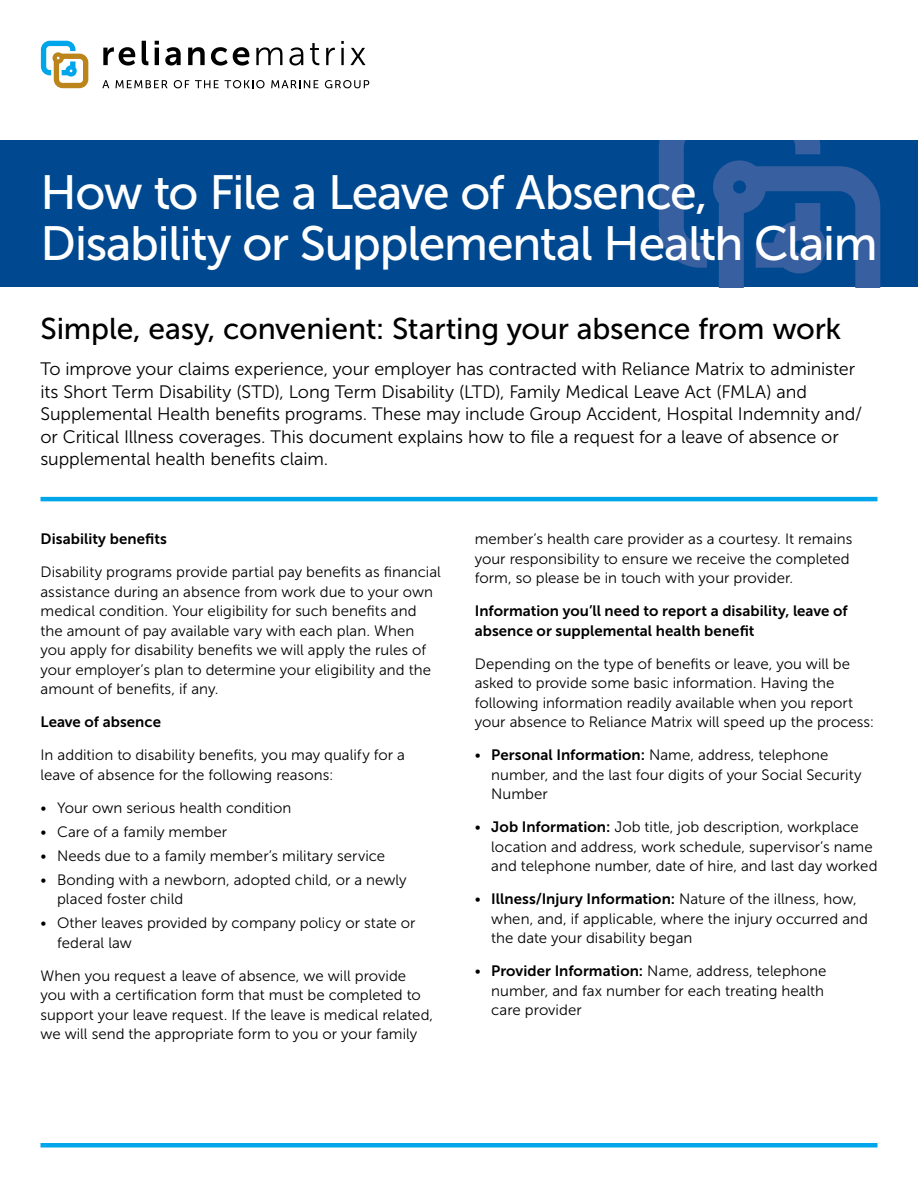
<style>
.page{position:relative;width:918px;height:1188px;background:#fff}
.page>*{position:absolute;margin:0;border:0;box-sizing:border-box;transform-origin:0 0}
.t1{font:48px/51px "Museo Sans 500";letter-spacing:-.025em;color:#fff}
.t2{font:30px "Museo Sans 500";letter-spacing:-.005em;color:#000}
.t3{font:18px/22.5px "Museo Sans 300";letter-spacing:-.005em;color:#000}
.t4{font:15px/19.5px "Museo Sans 300";letter-spacing:.005em;color:#000}
.t5{font:15px/19.5px "Museo Sans 700";letter-spacing:.005em;color:#000}
.s1{font-family:"Museo Sans 700"}
.s2{font-family:"Museo Sans 300"}
</style>
<div class="page">
<div style="left:0;top:140px;width:918px;height:147px;background:#004990"></div>
<svg style="left:659px;top:140px;width:221px;height:147px"></svg>
<svg style="left:103px;top:47px;width:32px;height:19px"></svg>
<svg style="left:142px;top:41px;width:6px;height:24px"></svg>
<hr style="left:155px;top:48px;width:4px;height:17px;background:#000">
<svg style="left:155px;top:41px;width:4px;height:4px"></svg>
<svg style="left:165px;top:47px;width:16px;height:19px"></svg>
<svg style="left:188px;top:47px;width:17px;height:18px"></svg>
<svg style="left:211px;top:47px;width:38px;height:19px"></svg>
<svg style="left:256px;top:47px;width:26px;height:18px"></svg>
<svg style="left:289px;top:47px;width:14px;height:19px"></svg>
<svg style="left:310px;top:43px;width:9px;height:22px"></svg>
<svg style="left:326px;top:48px;width:9px;height:17px"></svg>
<hr style="left:341px;top:48px;width:3px;height:17px;background:#000">
<svg style="left:350px;top:48px;width:16px;height:17px"></svg>
<svg style="left:102px;top:80px;width:7px;height:8px"></svg>
<svg style="left:115px;top:80px;width:53px;height:8px"></svg>
<svg style="left:174px;top:80px;width:15px;height:8px"></svg>
<svg style="left:195px;top:80px;width:24px;height:8px"></svg>
<svg style="left:225px;top:80px;width:40px;height:8px"></svg>
<svg style="left:271px;top:80px;width:48px;height:8px"></svg>
<svg style="left:325px;top:80px;width:44px;height:8px"></svg>
<svg style="left:41px;top:41px;width:47px;height:47px"></svg>
<div style="left:40px;top:1143px;width:838px;height:5px;background:#00a6e9"></div>
<hr style="left:40px;top:497px;width:838px;height:4px;background:#00a6e9">
<h1 class="t1" style="left:40px;top:167px;width:839px">How to File a Leave of Absence,<br>Disability or Supplemental Health Claim</h1>
<h2 class="t2" style="left:40px;top:313px;width:802px">Simple, easy, convenient: Starting your absence from work</h2>
<p class="t3" style="left:40px;top:358px;width:823px">To improve your claims experience, your employer has contracted with Reliance Matrix to administer its Short Term Disability (STD), Long Term Disability (LTD), Family Medical Leave Act (FMLA) and Supplemental Health benefits programs. These may include Group Accident, Hospital Indemnity and/ or Critical Illness coverages. This document explains how to file a request for a leave of absence or supplemental health benefits claim.</p>
<p class="t5" style="left:40px;top:529px;width:128px">Disability benefits</p>
<p class="t4" style="left:40px;top:562px;width:402px">Disability programs provide partial pay benefits as financial assistance during an absence from work due to your own medical condition. Your eligibility for such benefits and the amount of pay available vary with each plan. When you apply for disability benefits we will apply the rules of your employer’s plan to determine your eligibility and the amount of benefits, if any.</p>
<p class="t5" style="left:40px;top:712px;width:122px">Leave of absence</p>
<p class="t4" style="left:40px;top:745px;width:366px">In addition to disability benefits, you may qualify for a leave of absence for the following reasons:</p>
<p class="t4" style="left:40px;top:798px;width:252px">• Your own serious health condition</p>
<p class="t4" style="left:40px;top:822px;width:188px">• Care of a family member</p>
<p class="t4" style="left:40px;top:846px;width:346px">• Needs due to a family member’s military service</p>
<p class="t4" style="left:57px;top:870px;width:351px;text-indent:-16px">• Bonding with a newborn, adopted child, or a newly placed foster child</p>
<p class="t4" style="left:57px;top:913px;width:360px;text-indent:-16px">• Other leaves provided by company policy or state or federal law</p>
<p class="t4" style="left:40px;top:966px;width:394px">When you request a leave of absence, we will provide you with a certification form that must be completed to support your leave request. If the leave is medical related, we will send the appropriate form to you or your family</p>
<p class="t4" style="left:475px;top:529px;width:379px">member’s health care provider as a courtesy. It remains your responsibility to ensure we receive the completed form, so please be in touch with your provider.</p>
<p class="t5" style="left:475px;top:601px;width:374px">Information you’ll need to report a disability, leave of absence or supplemental health benefit</p>
<p class="t4" style="left:475px;top:654px;width:401px">Depending on the type of benefits or leave, you will be asked to provide some basic information. Having the following information readily available when you report your absence to Reliance Matrix will speed up the process:</p>
<p class="t4" style="left:491px;top:745px;width:372px;text-indent:-16px">• <span class="s1">Personal Information:</span> Name, address, telephone number, and the last four digits of your Social Security<br>Number</p>
<p class="t4" style="left:491px;top:817px;width:388px;text-indent:-16px">• <span class="s1">Job Information:</span> Job title, job description, workplace location and address, work schedule, supervisor’s name and telephone number, date of hire, and last day worked</p>
<p class="t5" style="left:475px;top:889px;width:384px"><span class="s2">•</span> Illness/Injury Information: <span class="s2">Nature of the illness, how,</span></p>
<p class="t4" style="left:491px;top:909px;width:378px">when, and, if applicable, where the injury occurred and the date your disability began</p>
<p class="t4" style="left:491px;top:961px;width:337px;text-indent:-16px">• <span class="s1">Provider Information:</span> Name, address, telephone number, and fax number for each treating health care provider</p>
</div>
